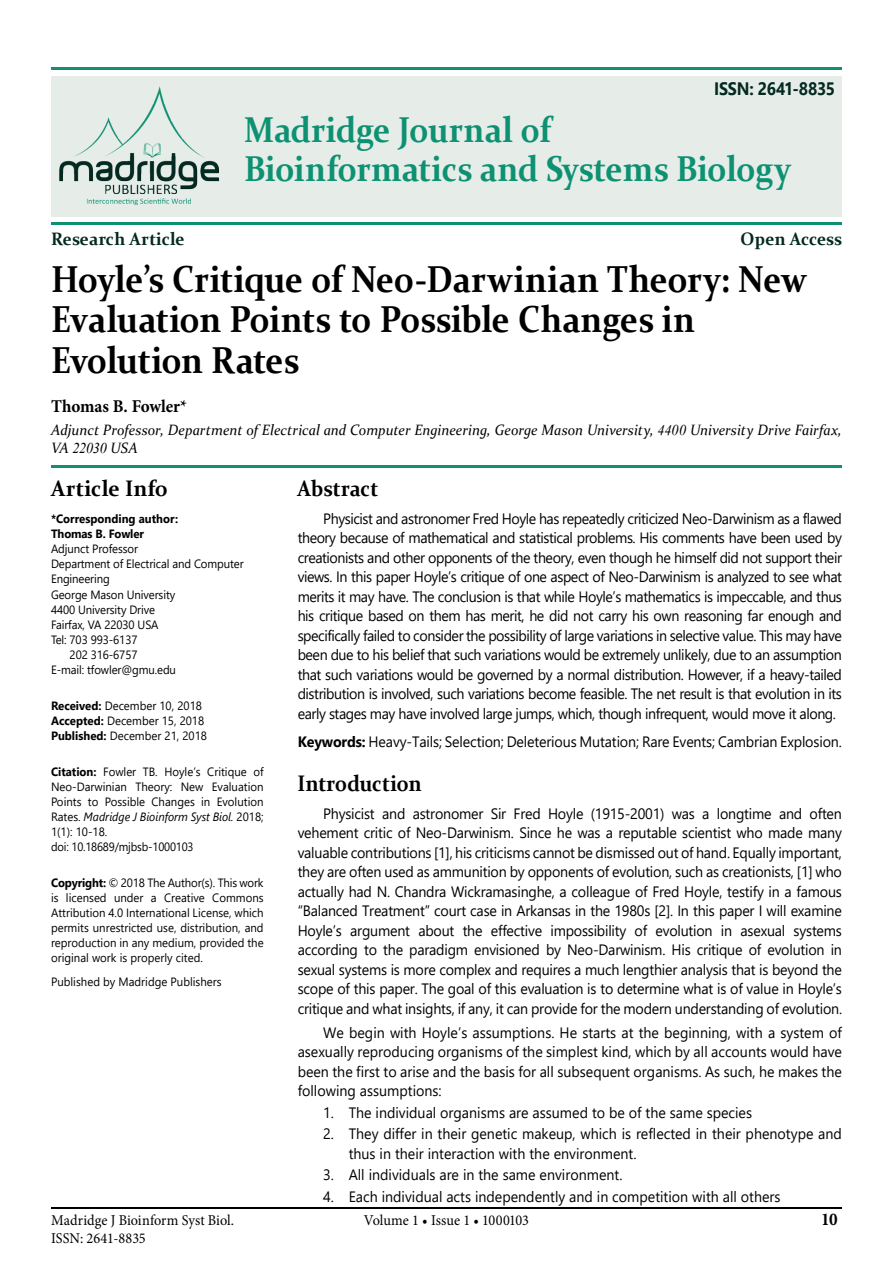
<style>
.page{position:relative;width:893px;height:1263px;background:#fff}
.page>*{position:absolute;margin:0;border:0;box-sizing:border-box;transform-origin:0 0}
.t1{font:700 37.5px/40.5px "Constantia";letter-spacing:-.01em;color:#000;scale:.9 1}
.t2{font:700 36px/39px "Constantia";letter-spacing:-.01em;color:#0e9172;scale:.9 1}
.t3{font:700 22.5px "Constantia";letter-spacing:.005em;color:#000;scale:.9 1}
.t4{font:700 22.5px "Constantia";letter-spacing:.005em;color:#000;scale:.95 1}
.t5{font:700 18px "Constantia";color:#032920;scale:.95 1}
.t6{font:700 18px "Minion Pro";letter-spacing:-.01em;color:#000;scale:.95 1}
.t7{font:700 18px "Segoe UI";letter-spacing:-.01em;color:#032920;scale:.9 1}
.t8{font:15px/19.5px "Segoe UI";color:#000;text-align:justify;scale:.95 1}
.t9{font:italic 15px/18px "Constantia";letter-spacing:.005em;color:#000;scale:.95 1}
.t10{font:15px "Minion Pro";color:#000;scale:.95 1}
.t11{font:12px/15px "Segoe UI";color:#000;scale:.95 1}
.t12{font:700 12px/15px "Segoe UI";color:#000;scale:.95 1}
.s1{font-family:"Times New Roman"}
.s2{font-weight:700}
.s3{font-style:italic}
</style>
<div class="page">
<hr style="left:51px;top:1208px;width:791px;height:1px;background:#000">
<div style="left:51px;top:76px;width:791px;height:140px;background:#e6ede9"></div>
<hr style="left:51px;top:223px;width:791px;height:2px;background:#0e9172">
<hr style="left:51px;top:68px;width:791px;height:2px;background:#0e9172">
<img style="left:59px;top:86px;width:160px;height:120px">
<hr style="left:51px;top:466px;width:791px;height:2px;background:#0e9172">
<p class="t7" style="left:714px;top:71px;width:136px">ISSN: 2641-8835</p>
<h2 class="t2" style="left:244px;top:108px;width:609px">Madridge Journal of<br>Bioinformatics and Systems Biology</h2>
<p class="t5" style="left:51px;top:226px;width:142px">Research Article</p>
<p class="t5" style="left:741px;top:226px;width:108px">Open Access</p>
<h1 class="t1" style="left:51px;top:257px;width:841px">Hoyle’s Critique of Neo-Darwinian Theory: New<br>Evaluation Points to Possible Changes in<br>Evolution Rates</h1>
<p class="t6" style="left:51px;top:394px;width:145px">Thomas B. Fowler*</p>
<p class="t9" style="left:51px;top:420px;width:834px">Adjunct Professor, Department of Electrical and Computer Engineering, George Mason University, <span class="s1">4400</span> University Drive Fairfax,<br>VA <span class="s1">22030</span> USA</p>
<h3 class="t4" style="left:51px;top:472px;width:125px">Article Info</h3>
<p class="t12" style="left:51px;top:511px;width:135px">*Corresponding author:<br>Thomas B. Fowler</p>
<p class="t11" style="left:51px;top:541px;width:93px">Adjunct Professor</p>
<p class="t11" style="left:51px;top:556px;width:204px">Department of Electrical and Computer</p>
<p class="t11" style="left:51px;top:571px;width:63px">Engineering</p>
<p class="t11" style="left:51px;top:586px;width:132px">George Mason University</p>
<p class="t11" style="left:51px;top:601px;width:111px">4400 University Drive</p>
<p class="t11" style="left:51px;top:616px;width:115px">Fairfax, VA 22030 USA</p>
<p class="t11" style="left:51px;top:631px;width:93px">Tel: 703 993-6137</p>
<p class="t11" style="left:70px;top:646px;width:73px">202 316-6757</p>
<p class="t11" style="left:51px;top:661px;width:133px">E-mail: tfowler@gmu.edu</p>
<p class="t11" style="left:51px;top:697px;width:166px"><span class="s2">Received:</span> December 10, 2018<br><span class="s2">Accepted:</span> December 15, 2018<br><span class="s2">Published:</span> December 21, 2018</p>
<p class="t11" style="left:51px;top:763px;width:225px"><span class="s2">Citation:</span> Fowler TB. Hoyle’s Critique of Neo-Darwinian Theory: New Evaluation Points to Possible Changes in Evolution Rates. <span class="s3">Madridge J Bioinform Syst Biol.</span> 2018; 1(1): 10-18.<br>doi: 10.18689/mjbsb-1000103</p>
<p class="t11" style="left:51px;top:874px;width:225px;text-align:justify"><span class="s2">Copyright:</span> © 2018 The Author(s). This work is licensed under a Creative Commons Attribution 4.0 International License, which permits unrestricted use, distribution, and reproduction in any medium, provided the original work is properly cited.</p>
<p class="t11" style="left:51px;top:973px;width:181px">Published by Madridge Publishers</p>
<h3 class="t3" style="left:298px;top:472px;width:91px">Abstract</h3>
<p class="t8" style="left:298px;top:507px;width:574px;text-indent:26px">Physicist and astronomer Fred Hoyle has repeatedly criticized Neo-Darwinism as a flawed theory because of mathematical and statistical problems. His comments have been used by creationists and other opponents of the theory, even though he himself did not support their views. In this paper Hoyle’s critique of one aspect of Neo-Darwinism is analyzed to see what merits it may have. The conclusion is that while Hoyle’s mathematics is impeccable, and thus his critique based on them has merit, he did not carry his own reasoning far enough and specifically failed to consider the possibility of large variations in selective value. This may have been due to his belief that such variations would be extremely unlikely, due to an assumption that such variations would be governed by a normal distribution. However, if a heavy-tailed distribution is involved, such variations become feasible. The net result is that evolution in its early stages may have involved large jumps, which, though infrequent, would move it along.</p>
<p class="t8" style="left:298px;top:730px;width:574px"><span class="s2">Keywords:</span> Heavy-Tails; Selection; Deleterious Mutation; Rare Events; Cambrian Explosion.</p>
<h3 class="t3" style="left:298px;top:768px;width:139px">Introduction</h3>
<p class="t8" style="left:298px;top:802px;width:575px;text-indent:26px">Physicist and astronomer Sir Fred Hoyle (1915-2001) was a longtime and often vehement critic of Neo-Darwinism. Since he was a reputable scientist who made many valuable contributions [1], his criticisms cannot be dismissed out of hand. Equally important, they are often used as ammunition by opponents of evolution, such as creationists, [1] who actually had N. Chandra Wickramasinghe, a colleague of Fred Hoyle, testify in a famous “Balanced Treatment” court case in Arkansas in the 1980s [2]. In this paper I will examine Hoyle’s argument about the effective impossibility of evolution in asexual systems according to the paradigm envisioned by Neo-Darwinism. His critique of evolution in sexual systems is more complex and requires a much lengthier analysis that is beyond the scope of this paper. The goal of this evaluation is to determine what is of value in Hoyle’s critique and what insights, if any, it can provide for the modern understanding of evolution.</p>
<p class="t8" style="left:298px;top:1021px;width:574px;text-indent:26px">We begin with Hoyle’s assumptions. He starts at the beginning, with a system of asexually reproducing organisms of the simplest kind, which by all accounts would have been the first to arise and the basis for all subsequent organisms. As such, he makes the following assumptions:</p>
<p class="t8" style="left:323px;top:1101px;width:453px">1. The individual organisms are assumed to be of the same species</p>
<p class="t8" style="left:349px;top:1123px;width:521px;text-indent:-26px">2. They differ in their genetic makeup, which is reflected in their phenotype and thus in their interaction with the environment.</p>
<p class="t8" style="left:323px;top:1164px;width:317px">3. All individuals are in the same environment.</p>
<p class="t8" style="left:323px;top:1186px;width:483px">4. Each individual acts independently and in competition with all others</p>
<p class="t10" style="left:51px;top:1210px;width:194px">Madridge J Bioinform Syst Biol.</p>
<p class="t10" style="left:364px;top:1210px;width:175px">Volume 1 • Issue 1 • 1000103</p>
<p class="t6" style="left:821px;top:1206px;width:19px">10</p>
<p class="t10" style="left:51px;top:1228px;width:101px">ISSN: 2641-8835</p>
</div>
